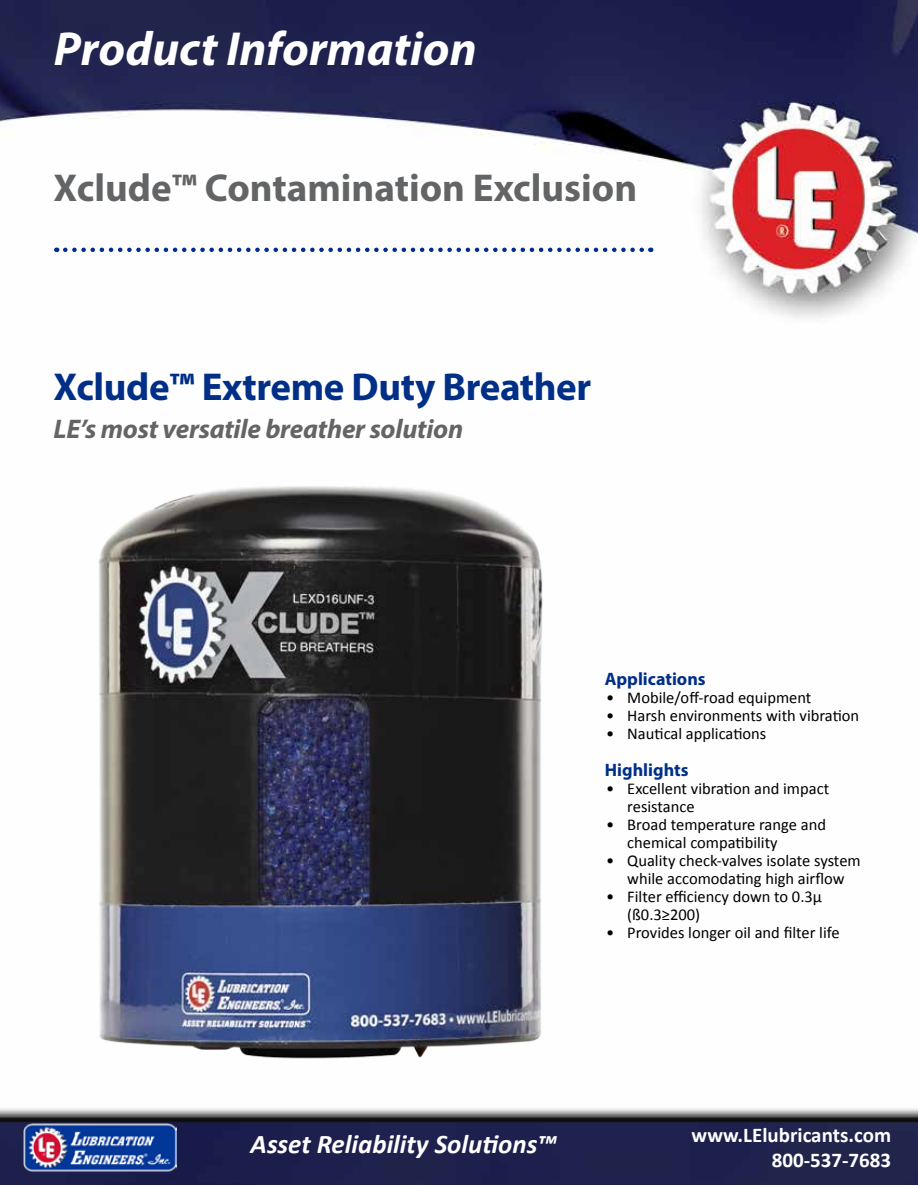
<style>
.page{position:relative;width:918px;height:1188px;background:#fff}
.page>*{position:absolute;margin:0;border:0;box-sizing:border-box;transform-origin:0 0}
.t1{font:italic 700 48px "Myriad Pro";color:#fff}
.t2{font:700 39px "Myriad Pro";color:#636466}
.t3{font:700 39px "Myriad Pro";letter-spacing:-.01em;color:#002f87}
.t4{font:italic 700 27px "Myriad Pro";letter-spacing:-.01em;color:#636466}
.t5{font:italic 700 27px "Calibri";color:#fff}
.t6{font:700 21px/25.2px "Calibri";color:#fff;text-align:right}
.t7{font:700 18px "Myriad Pro";color:#002f87}
.t8{font:16.5px/18px "Calibri";color:#000}
</style>
<div class="page">
<img style="left:0;top:0;width:918px;height:1185px">
<img style="left:23px;top:1121px;width:154px;height:50px">
<svg style="left:65px;top:248px;width:586px;height:4px"></svg>
<img style="left:69px;top:462px;width:493px;height:615px">
<h1 class="t1" style="left:54px;top:18px;width:424px">Product Information</h1>
<h2 class="t2" style="left:54px;top:162px;width:585px">Xclude™ Contamination Exclusion</h2>
<h2 class="t3" style="left:54px;top:362px;width:539px">Xclude™ Extreme Duty Breather</h2>
<h3 class="t4" style="left:54px;top:412px;width:411px">LE’s most versatile breather solution</h3>
<p class="t7" style="left:605px;top:667px;width:102px">Applications</p>
<p class="t8" style="left:606px;top:690px;width:207px">• Mobile/off-road equipment</p>
<p class="t8" style="left:606px;top:708px;width:254px">• Harsh environments with vibration</p>
<p class="t8" style="left:606px;top:726px;width:162px">• Nautical applications</p>
<p class="t7" style="left:605px;top:758px;width:85px">Highlights</p>
<p class="t8" style="left:627px;top:781px;width:203px;text-indent:-21px">• Excellent vibration and impact resistance</p>
<p class="t8" style="left:627px;top:817px;width:200px;text-indent:-21px">• Broad temperature range and chemical compatibility</p>
<p class="t8" style="left:606px;top:853px;width:256px;text-align:center">• Quality check-valves isolate system while accomodating high airflow</p>
<p class="t8" style="left:627px;top:889px;width:196px;text-indent:-21px">• Filter efficiency down to 0.3μ (ß0.3≥200)</p>
<p class="t8" style="left:606px;top:925px;width:235px">• Provides longer oil and filter life</p>
<h3 class="t5" style="left:251px;top:1132px;width:308px">Asset Reliability Solutions™</h3>
<p class="t6" style="left:692px;top:1124px;width:201px">www.LElubricants.com<br>800-537-7683</p>
</div>
